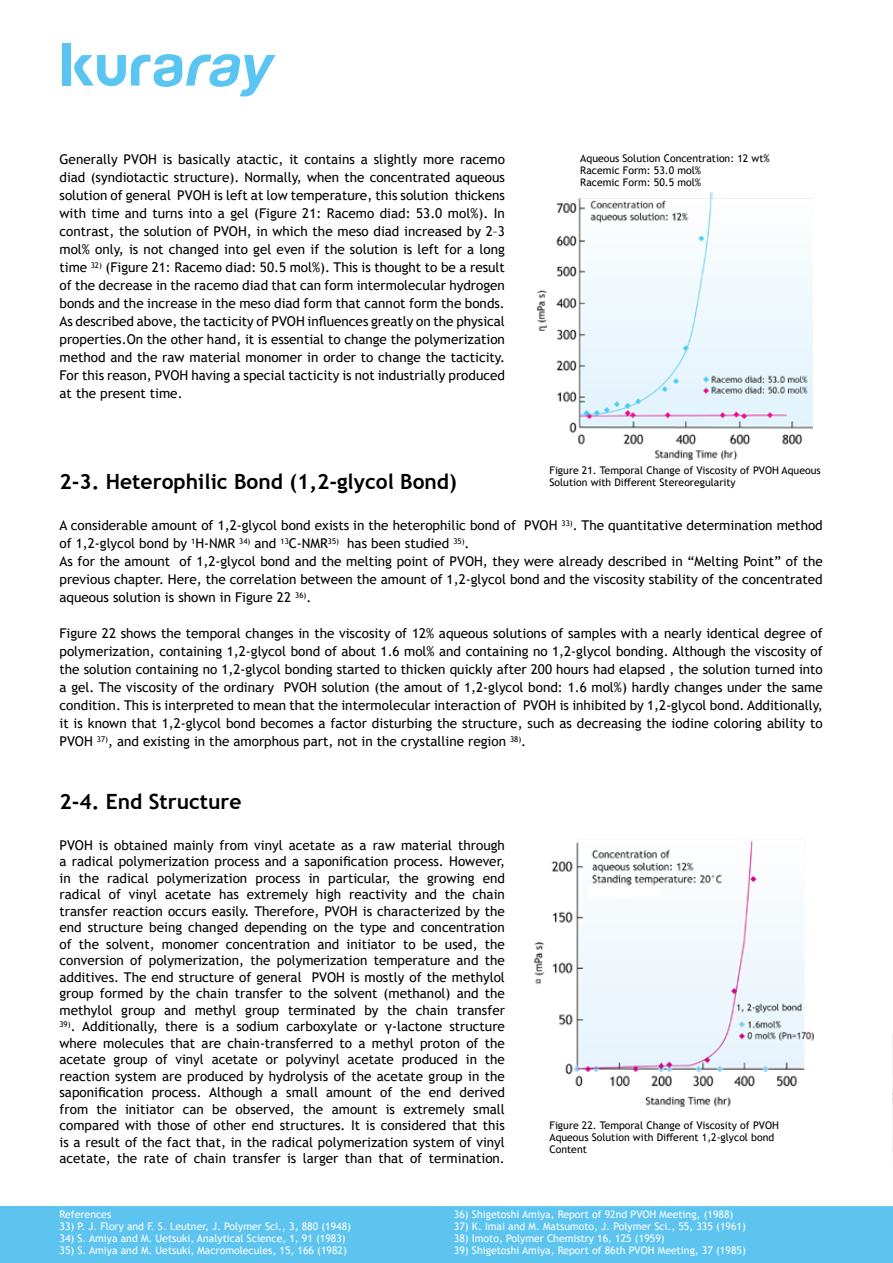
<style>
.page{position:relative;width:893px;height:1263px;background:#fff}
.page>*{position:absolute;margin:0;border:0;box-sizing:border-box;transform-origin:0 0}
.t1{font:700 21px "Trebuchet MS";color:#000}
.t2{font:13.5px/18px "Trebuchet MS";color:#000;text-align:justify}
.t3{font:10.5px "Trebuchet MS";color:#fff}
.t4{font:10.5px/12px "Trebuchet MS";color:#000}
</style>
<div class="page">
<div style="left:0;top:1206px;width:893px;height:57px;background:#5dc4f0"></div>
<div style="left:63px;top:43px;width:8px;height:43px;background:#5ac5f2"></div>
<svg style="left:74px;top:54px;width:201px;height:42px"></svg>
<svg style="left:892px;top:1034px;width:1px;height:120px"></svg>
<img style="left:534px;top:841px;width:279px;height:267px">
<img style="left:537px;top:192px;width:276px;height:267px">
<div style="left:589px;top:886px;width:71px;height:12px;background:#fff"></div>
<p class="t2" style="left:60px;top:150px;width:447px">Generally PVOH is basically atactic, it contains a slightly more racemo diad (syndiotactic structure). Normally, when the concentrated aqueous solution of general PVOH is left at low temperature, this solution thickens with time and turns into a gel (Figure 21: Racemo diad: 53.0 mol%). In contrast, the solution of PVOH, in which the meso diad increased by 2–3 mol% only, is not changed into gel even if the solution is left for a long time <sup>32)</sup> (Figure 21: Racemo diad: 50.5 mol%). This is thought to be a result of the decrease in the racemo diad that can form intermolecular hydrogen bonds and the increase in the meso diad form that cannot form the bonds.<br>As described above, the tacticity of PVOH influences greatly on the physical properties.On the other hand, it is essential to change the polymerization method and the raw material monomer in order to change the tacticity.<br>For this reason, PVOH having a special tacticity is not industrially produced at the present time.</p>
<p class="t4" style="left:580px;top:152px;width:191px">Aqueous Solution Concentration: 12 wt%<br>Racemic Form: 53.0 mol%<br>Racemic Form: 50.5 mol%</p>
<p class="t4" style="left:549px;top:464px;width:273px">Figure 21. Temporal Change of Viscosity of PVOH Aqueous<br>Solution with Different Stereoregularity</p>
<h1 class="t1" style="left:60px;top:469px;width:399px">2-3. Heterophilic Bond (1,2-glycol Bond)</h1>
<p class="t2" style="left:60px;top:516px;width:765px;text-align:left">A considerable amount of 1,2-glycol bond exists in the heterophilic bond of PVOH <sup>33)</sup>. The quantitative determination method of 1,2-glycol bond by <sup>1</sup>H-NMR <sup>34)</sup> and <sup>13</sup>C-NMR<sup>35)</sup> has been studied <sup>35)</sup>.<br>As for the amount of 1,2-glycol bond and the melting point of PVOH, they were already described in “Melting Point” of the previous chapter. Here, the correlation between the amount of 1,2-glycol bond and the viscosity stability of the concentrated aqueous solution is shown in Figure 22 <sup>36)</sup>.</p>
<p class="t2" style="left:60px;top:624px;width:765px">Figure 22 shows the temporal changes in the viscosity of 12% aqueous solutions of samples with a nearly identical degree of polymerization, containing 1,2-glycol bond of about 1.6 mol% and containing no 1,2-glycol bonding. Although the viscosity of the solution containing no 1,2-glycol bonding started to thicken quickly after 200 hours had elapsed , the solution turned into a gel. The viscosity of the ordinary PVOH solution (the amout of 1,2-glycol bond: 1.6 mol%) hardly changes under the same condition. This is interpreted to mean that the intermolecular interaction of PVOH is inhibited by 1,2-glycol bond. Additionally, it is known that 1,2-glycol bond becomes a factor disturbing the structure, such as decreasing the iodine coloring ability to PVOH <sup>37)</sup>, and existing in the amorphous part, not in the crystalline region <sup>38)</sup>.</p>
<h1 class="t1" style="left:60px;top:788px;width:184px">2-4. End Structure</h1>
<p class="t2" style="left:60px;top:837px;width:447px;line-height:16.5px">PVOH is obtained mainly from vinyl acetate as a raw material through a radical polymerization process and a saponification process. However, in the radical polymerization process in particular, the growing end radical of vinyl acetate has extremely high reactivity and the chain transfer reaction occurs easily. Therefore, PVOH is characterized by the end structure being changed depending on the type and concentration of the solvent, monomer concentration and initiator to be used, the conversion of polymerization, the polymerization temperature and the additives. The end structure of general PVOH is mostly of the methylol group formed by the chain transfer to the solvent (methanol) and the methylol group and methyl group terminated by the chain transfer <sup>39)</sup>. Additionally, there is a sodium carboxylate or γ-lactone structure where molecules that are chain-transferred to a methyl proton of the acetate group of vinyl acetate or polyvinyl acetate produced in the reaction system are produced by hydrolysis of the acetate group in the saponification process. Although a small amount of the end derived from the initiator can be observed, the amount is extremely small compared with those of other end structures. It is considered that this is a result of the fact that, in the radical polymerization system of vinyl acetate, the rate of chain transfer is larger than that of termination.</p>
<p class="t4" style="left:549px;top:1119px;width:231px">Figure 22. Temporal Change of Viscosity of PVOH<br>Aqueous Solution with Different 1,2-glycol bond<br>Content</p>
<p class="t3" style="left:60px;top:1207px;width:53px">References</p>
<p class="t3" style="left:60px;top:1219px;width:293px">33) P. J. Flory and F. S. Leutner, J. Polymer Sci., 3, 880 (1948)</p>
<p class="t3" style="left:60px;top:1231px;width:288px">34) S. Amiya and M. Uetsuki, Analytical Science, 1, 91 (1983)</p>
<p class="t3" style="left:60px;top:1243px;width:289px">35) S. Amiya and M. Uetsuki, Macromolecules, 15, 166 (1982)</p>
<p class="t3" style="left:454px;top:1207px;width:281px">36) Shigetoshi Amiya, Report of 92nd PVOH Meeting, (1988)</p>
<p class="t3" style="left:454px;top:1219px;width:293px">37) K. Imai and M. Matsumoto, J. Polymer Sci., 55, 335 (1961)</p>
<p class="t3" style="left:454px;top:1231px;width:212px">38) Imoto, Polymer Chemistry 16, 125 (1959)</p>
<p class="t3" style="left:454px;top:1243px;width:293px">39) Shigetoshi Amiya, Report of 86th PVOH Meeting, 37 (1985)</p>
</div>
